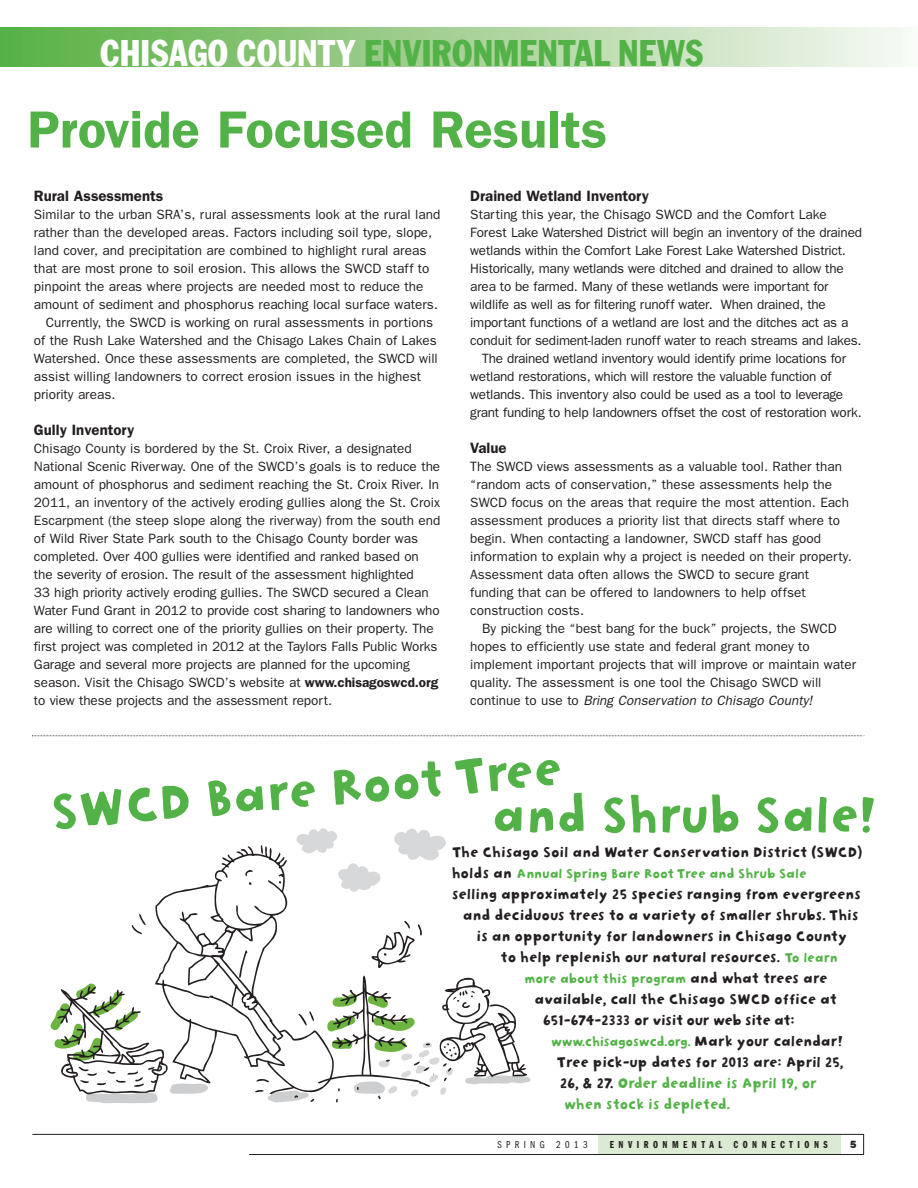
<style>
.page{position:relative;width:918px;height:1188px;background:#fff}
.page>*{position:absolute;margin:0;border:0;box-sizing:border-box;transform-origin:0 0}
.t1{font:57px "Slappy Inline";color:#53b247}
.t2{font:600 52.5px "Franklin Gothic";color:#53b247}
.t3{font:condensed 39px "Franklin Got T";color:#53b247}
.t4{font:16.5px/21px "Slappy Inline";color:#231f20}
.t5{font:16.5px/21px "Slappy Inline";color:#53b247}
.t6{font:15px "Slappy Inline";color:#53b247}
.t7{font:600 15px "Franklin Gothic";color:#231f20}
.t8{font:15px "Slappy Inline";letter-spacing:-.02em;color:#53b247}
.t9{font:13.5px/18px "Franklin Gothic";color:#231f20}
.t10{font:13.5px "Franklin Gothic";letter-spacing:-.02em;color:#231f20}
.t11{font:10.5px "Franklin Gothic Demi Cmpr";letter-spacing:.425em;color:#231f20}
.t12{font:10.5px "Franklin Gothic Book Cmpr";letter-spacing:.425em;color:#231f20}
.t13{font:800 10.5px "Franklin Gothic";color:#231f20}
.s1{color:#fff}
.s2{font-weight:600}
.s3{font-style:italic}
.s4{font-size:16.5px;color:#231f20}
.s5{font-size:15px;color:#53b247}
.s6{color:#231f20}
</style>
<div class="page">
<div style="left:598px;top:1135px;width:243px;height:20px;background:#daead3"></div>
<hr style="left:249px;top:1154px;width:615px;height:1px;background:#231f20">
<svg style="left:863px;top:1135px;width:1px;height:19px"></svg>
<div style="left:0;top:27px;width:918px;height:39px;background:linear-gradient(to right,#57ae41,#f6f7f1)"></div>
<hr style="left:32px;top:1134px;width:832px;height:1px;background:#231f20">
<svg style="left:32px;top:735px;width:833px;height:1px"></svg>
<svg style="left:260px;top:828px;width:186px;height:33px"></svg>
<svg style="left:132px;top:914px;width:14px;height:20px"></svg>
<svg style="left:51px;top:983px;width:107px;height:120px"></svg>
<svg style="left:268px;top:1095px;width:46px;height:8px"></svg>
<svg style="left:155px;top:846px;width:275px;height:249px"></svg>
<svg style="left:326px;top:977px;width:205px;height:126px"></svg>
<h3 class="t3" style="left:100px;top:30px;width:605px"><span class="s1">CHISAGO COUNTY</span> ENVIRONMENTAL NEWS</h3>
<h2 class="t2" style="left:27px;top:99px;width:581px">Provide Focused Results</h2>
<p class="t7" style="left:34px;top:187px;width:131px">Rural Assessments</p>
<p class="t9" style="left:34px;top:205px;width:408px">Similar to the urban SRA’s, rural assessments look at the rural land</p>
<p class="t9" style="left:34px;top:223px;width:400px">rather than the developed areas. Factors including soil type, slope,</p>
<p class="t9" style="left:34px;top:241px;width:394px">land cover, and precipitation are combined to highlight rural areas</p>
<p class="t9" style="left:34px;top:259px;width:397px">that are most prone to soil erosion. This allows the SWCD staff to</p>
<p class="t9" style="left:34px;top:277px;width:391px">pinpoint the areas where projects are needed most to reduce the</p>
<p class="t9" style="left:34px;top:295px;width:405px">amount of sediment and phosphorus reaching local surface waters.</p>
<p class="t9" style="left:46px;top:313px;width:389px">Currently, the SWCD is working on rural assessments in portions</p>
<p class="t9" style="left:34px;top:331px;width:404px">of the Rush Lake Watershed and the Chisago Lakes Chain of Lakes</p>
<p class="t9" style="left:34px;top:349px;width:405px">Watershed. Once these assessments are completed, the SWCD will</p>
<p class="t9" style="left:34px;top:367px;width:389px">assist willing landowners to correct erosion issues in the highest</p>
<p class="t9" style="left:34px;top:385px;width:83px">priority areas.</p>
<p class="t7" style="left:34px;top:421px;width:102px">Gully Inventory</p>
<p class="t9" style="left:34px;top:439px;width:408px">Chisago County is bordered by the St. Croix River, a designated National Scenic Riverway. One of the SWCD’s goals is to reduce the amount of phosphorus and sediment reaching the St. Croix River. In 2011, an inventory of the actively eroding gullies along the St. Croix Escarpment (the steep slope along the riverway) from the south end of Wild River State Park south to the Chisago County border was completed. Over 400 gullies were identified and ranked based on the severity of erosion. The result of the assessment highlighted<br>33 high priority actively eroding gullies. The SWCD secured a Clean Water Fund Grant in 2012 to provide cost sharing to landowners who are willing to correct one of the priority gullies on their property. The first project was completed in 2012 at the Taylors Falls Public Works Garage and several more projects are planned for the upcoming season. Visit the Chisago SWCD’s website at <span class="s2">www.chisagoswcd.org </span>to view these projects and the assessment report.</p>
<p class="t7" style="left:470px;top:187px;width:180px">Drained Wetland Inventory</p>
<p class="t9" style="left:470px;top:205px;width:358px">Starting this year, the Chisago SWCD and the Comfort Lake</p>
<p class="t10" style="left:470px;top:224px;width:393px">Forest Lake Watershed District will begin an inventory of the drained</p>
<p class="t10" style="left:470px;top:242px;width:377px">wetlands within the Comfort Lake Forest Lake Watershed District.</p>
<p class="t10" style="left:470px;top:260px;width:375px">Historically, many wetlands were ditched and drained to allow the</p>
<p class="t10" style="left:470px;top:278px;width:360px">area to be farmed. Many of these wetlands were important for</p>
<p class="t10" style="left:470px;top:296px;width:357px">wildlife as well as for filtering runoff water. When drained, the</p>
<p class="t10" style="left:470px;top:314px;width:380px">important functions of a wetland are lost and the ditches act as a</p>
<p class="t10" style="left:470px;top:332px;width:393px">conduit for sediment-laden runoff water to reach streams and lakes.</p>
<p class="t10" style="left:482px;top:350px;width:365px">The drained wetland inventory would identify prime locations for</p>
<p class="t10" style="left:470px;top:368px;width:363px">wetland restorations, which will restore the valuable function of</p>
<p class="t10" style="left:470px;top:386px;width:374px">wetlands. This inventory also could be used as a tool to leverage</p>
<p class="t10" style="left:470px;top:404px;width:393px">grant funding to help landowners offset the cost of restoration work.</p>
<p class="t7" style="left:470px;top:439px;width:38px">Value</p>
<p class="t9" style="left:470px;top:457px;width:383px">The SWCD views assessments as a valuable tool. Rather than “random acts of conservation,” these assessments help the SWCD focus on the areas that require the most attention. Each assessment produces a priority list that directs staff where to begin. When contacting a landowner, SWCD staff has good information to explain why a project is needed on their property.<br>Assessment data often allows the SWCD to secure grant funding that can be offered to landowners to help offset construction costs.</p>
<p class="t9" style="left:470px;top:619px;width:387px;text-indent:12px">By picking the “best bang for the buck” projects, the SWCD hopes to efficiently use state and federal grant money to implement important projects that will improve or maintain water quality. The assessment is one tool the Chisago SWCD will continue to use to <span class="s3">Bring Conservation to Chisago County!</span></p>
<h1 class="t1" style="left:51px;top:793px;width:514px;rotate:-5deg">SWCD Bare Root Tree</h1>
<h1 class="t1" style="left:493px;top:796px;width:387px">and Shrub Sale!</h1>
<p class="t4" style="left:452px;top:844px;width:412px">The Chisago Soil and Water Conservation District (SWCD)</p>
<p class="t6" style="left:452px;top:869px;width:356px"><span class="s4">holds an</span> Annual Spring Bare Root Tree and Shrub Sale</p>
<p class="t4" style="left:452px;top:886px;width:411px">selling approximately 25 species ranging from evergreens</p>
<p class="t4" style="left:463px;top:907px;width:397px">and deciduous trees to a variety of smaller shrubs. This</p>
<p class="t4" style="left:477px;top:928px;width:372px">is an opportunity for landowners in Chisago County</p>
<p class="t4" style="left:501px;top:949px;width:339px">to help replenish our natural resources. <span class="s5">To learn</span></p>
<p class="t6" style="left:525px;top:974px;width:304px">more about this program <span class="s4">and what trees are</span></p>
<p class="t4" style="left:543px;top:991px;width:296px;text-indent:-8px">available, call the Chisago SWCD office at<br>651-674-2333 or visit our web site at:</p>
<p class="t8" style="left:551px;top:1037px;width:293px">www.chisagoswcd.org. <span class="s4">Mark your calendar!</span></p>
<p class="t5" style="left:557px;top:1054px;width:288px"><span class="s6">Tree pick-up dates for 2013 are: April 25,<br>26, &amp; 27.</span> Order deadline is April 19, or when stock is depleted.</p>
<p class="t12" style="left:497px;top:1141px;width:92px">SPRING 2013</p>
<p class="t11" style="left:610px;top:1141px;width:219px">ENVIRONMENTAL CONNECTIONS</p>
<p class="t13" style="left:850px;top:1138px;width:8px">5</p>
</div>
